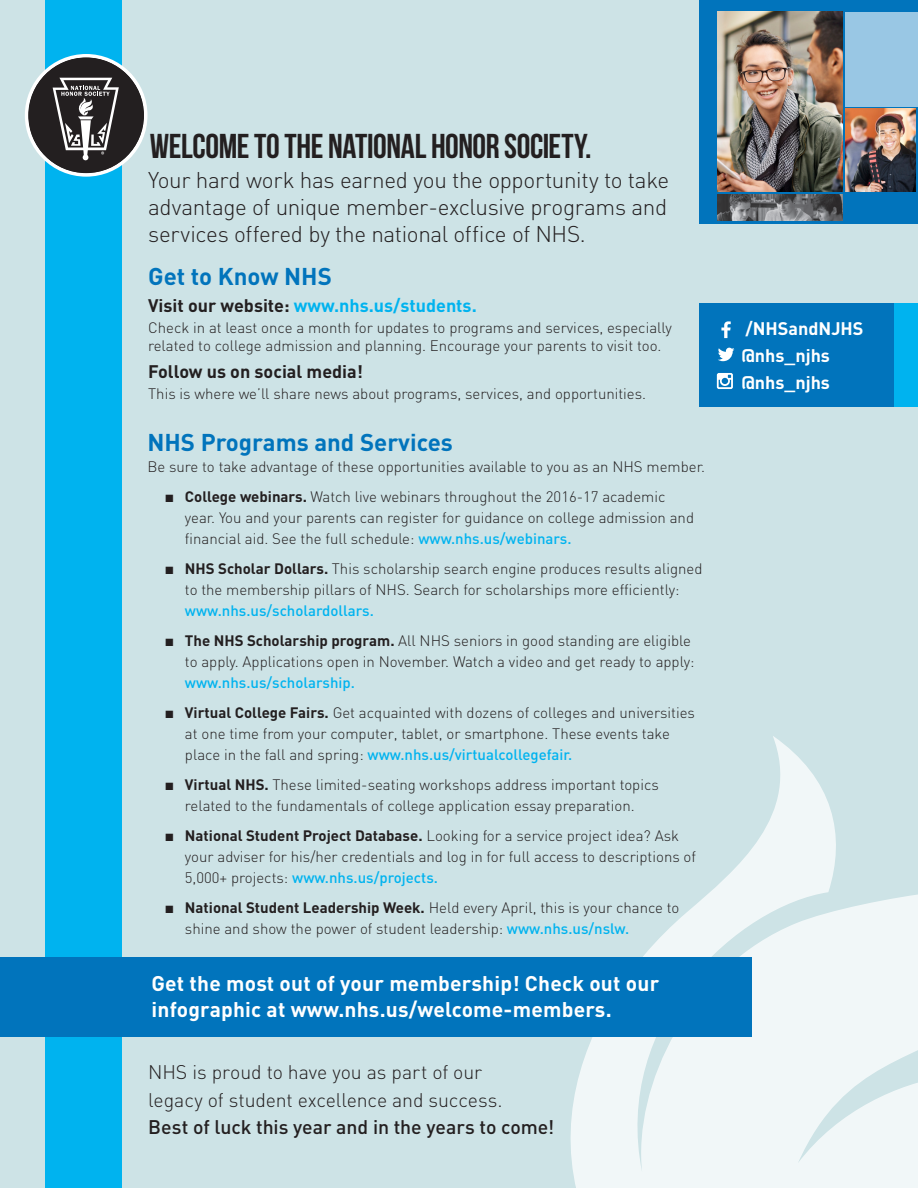
<style>
.page{position:relative;width:918px;height:1188px;background:#cde3e6}
.page>*{position:absolute;margin:0;border:0;box-sizing:border-box;transform-origin:0 0}
.t1{font:700 34.5px "Bebas Neue";letter-spacing:-.015em;color:#231f20}
.t2{font:700 24px "DIN";color:#0174bc}
.t3{font:300 22.5px/27px "DIN";letter-spacing:-.015em;color:#231f20;text-align:justify}
.t4{font:700 21px/25.5px "DIN";letter-spacing:.01em;color:#fff}
.t5{font:300 19.5px/27px "DIN";letter-spacing:-.005em;color:#231f20}
.t6{font:500 19.5px "DIN";letter-spacing:-.005em;color:#231f20}
.t7{font:700 18px "DIN";color:#00b3ef}
.t8{font:700 18px/27px "DIN";color:#fff}
.t9{font:700 18px "DIN";color:#231f20}
.t10{font:300 15px/21px "DIN";color:#231f20}
.t11{font:500 15px "DIN";color:#00b3ef}
.s1{color:#231f20}
.s2{font-weight:700}
.s3{font-weight:500;color:#00b3ef}
</style>
<div class="page">
<div style="left:46px;top:0;width:76px;height:1188px;background:#00b3ef"></div>
<svg style="left:569px;top:736px;width:349px;height:452px;fill:#f1f7f8"></svg>
<svg style="left:25px;top:54px;width:122px;height:123px"></svg>
<div style="left:28px;top:57px;width:116px;height:116px;background:#231f20;border-radius:50%"></div>
<svg style="left:53px;top:78px;width:66px;height:82px"></svg>
<div style="left:700px;top:303px;width:218px;height:104px;background:#0174bc"></div>
<div style="left:0;top:958px;width:752px;height:79px;background:#0174bc"></div>
<div style="left:894px;top:303px;width:24px;height:104px;background:#00b3ef"></div>
<svg style="left:721px;top:321px;width:10px;height:17px"></svg>
<svg style="left:718px;top:348px;width:16px;height:13px"></svg>
<svg style="left:717px;top:373px;width:16px;height:16px"></svg>
<div style="left:699px;top:0;width:219px;height:224px;background:#0174bc"></div>
<div style="left:846px;top:12px;width:72px;height:94px;background:#99c7e4"></div>
<img style="left:845px;top:109px;width:70px;height:83px">
<img style="left:717px;top:195px;width:125px;height:26px">
<img style="left:717px;top:12px;width:125px;height:180px">
<h1 class="t1" style="left:150px;top:127px;width:443px">WELCOME TO THE NATIONAL HONOR SOCIETY.</h1>
<h3 class="t3" style="left:148px;top:167px;width:522px">Your hard work has earned you the opportunity to take advantage of unique member-exclusive programs and services offered by the national office of NHS.</h3>
<h2 class="t2" style="left:148px;top:261px;width:185px">Get to Know NHS</h2>
<p class="t7" style="left:148px;top:294px;width:330px"><span class="s1">Visit our website:</span> www.nhs.us/students.</p>
<p class="t10" style="left:148px;top:319px;width:525px;line-height:18px">Check in at least once a month for updates to programs and services, especially related to college admission and planning. Encourage your parents to visit too.</p>
<p class="t9" style="left:148px;top:360px;width:216px">Follow us on social media!</p>
<p class="t10" style="left:148px;top:383px;width:500px">This is where we’ll share news about programs, services, and opportunities.</p>
<h2 class="t2" style="left:147px;top:427px;width:307px">NHS Programs and Services</h2>
<p class="t10" style="left:147px;top:456px;width:559px">Be sure to take advantage of these opportunities available to you as an NHS member.</p>
<p class="t10" style="left:185px;top:486px;width:511px;text-indent:-19px">■ <span class="s2">College webinars.</span> Watch live webinars throughout the 2016-17 academic year. You and your parents can register for guidance on college admission and financial aid. See the full schedule: <span class="s3">www.nhs.us/webinars.</span></p>
<p class="t10" style="left:165px;top:558px;width:539px;text-align:center">■ <span class="s2">NHS Scholar Dollars.</span> This scholarship search engine produces results aligned to the membership pillars of NHS. Search for scholarships more efficiently:</p>
<p class="t11" style="left:185px;top:601px;width:191px">www.nhs.us/scholardollars.</p>
<p class="t10" style="left:165px;top:630px;width:531px;text-align:right">■ <span class="s2">The NHS Scholarship program.</span> All NHS seniors in good standing are eligible to apply. Applications open in November. Watch a video and get ready to apply:</p>
<p class="t11" style="left:185px;top:673px;width:172px">www.nhs.us/scholarship.</p>
<p class="t10" style="left:185px;top:702px;width:512px;text-indent:-19px">■ <span class="s2">Virtual College Fairs.</span> Get acquainted with dozens of colleges and universities at one time from your computer, tablet, or smartphone. These events take place in the fall and spring: <span class="s3">www.nhs.us/virtualcollegefair.</span></p>
<p class="t10" style="left:165px;top:774px;width:495px;text-align:center">■ <span class="s2">Virtual NHS.</span> These limited-seating workshops address important topics related to the fundamentals of college application essay preparation.</p>
<p class="t10" style="left:185px;top:825px;width:513px;text-indent:-19px">■ <span class="s2">National Student Project Database.</span> Looking for a service project idea? Ask your adviser for his/her credentials and log in for full access to descriptions of<br>5,000+ projects: <span class="s3">www.nhs.us/projects.</span></p>
<p class="t10" style="left:185px;top:897px;width:496px;text-indent:-19px">■ <span class="s2">National Student Leadership Week.</span> Held every April, this is your chance to shine and show the power of student leadership: <span class="s3">www.nhs.us/nslw.</span></p>
<h3 class="t4" style="left:151px;top:970px;width:509px">Get the most out of your membership! Check out our infographic at www.nhs.us/welcome-members.</h3>
<h3 class="t5" style="left:148px;top:1059px;width:356px">NHS is proud to have you as part of our legacy of student excellence and success.</h3>
<h3 class="t6" style="left:148px;top:1114px;width:408px">Best of luck this year and in the years to come!</h3>
<p class="t8" style="left:741px;top:314px;width:124px">/NHSandNJHS @nhs_njhs @nhs_njhs</p>
</div>
